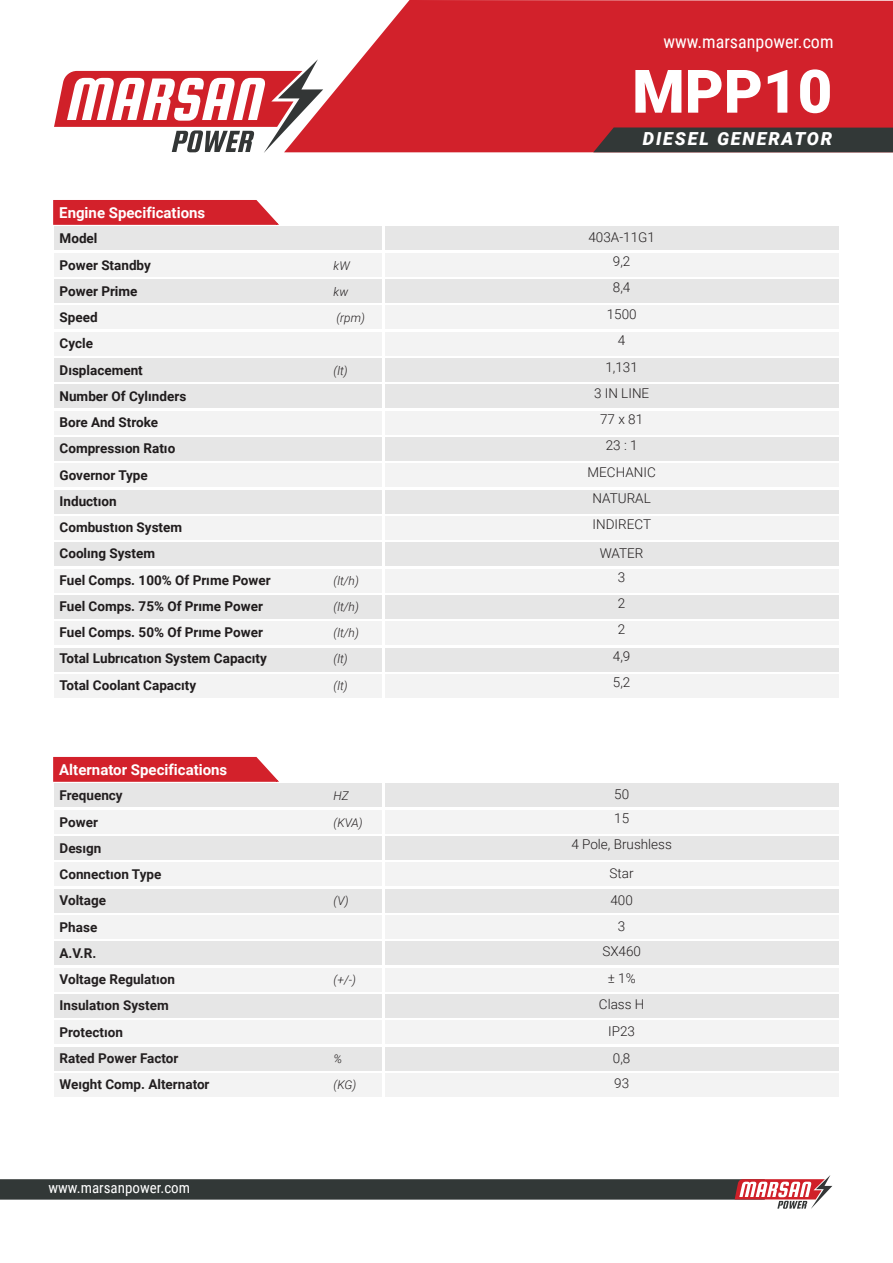
<style>
.page{position:relative;width:893px;height:1263px;background:#fff}
.page>*{position:absolute;margin:0;border:0;box-sizing:border-box;transform-origin:0 0}
.t1{font:900 60px "Roboto";color:#fff}
.t2{font:18px "Roboto Condensed";color:#fff}
.t3{font:italic 900 18px "Roboto";letter-spacing:.1em;color:#fff}
.t4{font:700 15px "Roboto";color:#fff}
.t5{font:15px "Roboto Condensed";color:#fff}
.t6{font:700 13.5px "Roboto";color:#231f20}
.t7{font:300 13.5px "Roboto";color:#231f20}
.t8{font:italic 300 12px "Roboto";color:#231f20}
</style>
<div class="page">
<div style="left:54px;top:784px;width:328px;height:23px;background:#e6e6e6"></div>
<div style="left:54px;top:942px;width:328px;height:23px;background:#e6e6e6"></div>
<div style="left:54px;top:836px;width:328px;height:24px;background:#e6e6e6"></div>
<div style="left:54px;top:994px;width:328px;height:23px;background:#e6e6e6"></div>
<div style="left:54px;top:1047px;width:328px;height:23px;background:#e6e6e6"></div>
<div style="left:54px;top:889px;width:328px;height:23px;background:#e6e6e6"></div>
<div style="left:54px;top:810px;width:328px;height:23px;background:#f3f3f3"></div>
<div style="left:54px;top:863px;width:328px;height:23px;background:#f3f3f3"></div>
<div style="left:54px;top:915px;width:328px;height:24px;background:#f3f3f3"></div>
<div style="left:54px;top:968px;width:328px;height:23px;background:#f3f3f3"></div>
<div style="left:54px;top:1020px;width:328px;height:24px;background:#f3f3f3"></div>
<div style="left:54px;top:1073px;width:328px;height:23px;background:#f3f3f3"></div>
<svg style="left:54px;top:70px;width:269px;height:83px"></svg>
<svg style="left:284px;top:0;width:609px;height:152px;background:#d53942"></svg>
<svg style="left:593px;top:127px;width:300px;height:25px;background:#3b3636"></svg>
<div style="left:54px;top:227px;width:328px;height:23px;background:#e6e6e6"></div>
<div style="left:386px;top:227px;width:453px;height:23px;background:#e6e6e6"></div>
<div style="left:386px;top:784px;width:453px;height:23px;background:#e6e6e6"></div>
<div style="left:54px;top:437px;width:328px;height:24px;background:#e6e6e6"></div>
<div style="left:386px;top:437px;width:453px;height:24px;background:#e6e6e6"></div>
<div style="left:386px;top:942px;width:453px;height:23px;background:#e6e6e6"></div>
<div style="left:54px;top:279px;width:328px;height:24px;background:#e6e6e6"></div>
<div style="left:386px;top:279px;width:453px;height:24px;background:#e6e6e6"></div>
<div style="left:386px;top:836px;width:453px;height:24px;background:#e6e6e6"></div>
<div style="left:54px;top:385px;width:328px;height:23px;background:#e6e6e6"></div>
<div style="left:386px;top:385px;width:453px;height:23px;background:#e6e6e6"></div>
<div style="left:54px;top:490px;width:328px;height:23px;background:#e6e6e6"></div>
<div style="left:386px;top:490px;width:453px;height:23px;background:#e6e6e6"></div>
<div style="left:386px;top:994px;width:453px;height:23px;background:#e6e6e6"></div>
<div style="left:386px;top:1047px;width:453px;height:23px;background:#e6e6e6"></div>
<div style="left:54px;top:595px;width:328px;height:24px;background:#e6e6e6"></div>
<div style="left:386px;top:595px;width:453px;height:24px;background:#e6e6e6"></div>
<div style="left:54px;top:648px;width:328px;height:23px;background:#e6e6e6"></div>
<div style="left:386px;top:648px;width:453px;height:23px;background:#e6e6e6"></div>
<div style="left:54px;top:358px;width:328px;height:24px;background:#e6e6e6"></div>
<div style="left:386px;top:358px;width:453px;height:24px;background:#e6e6e6"></div>
<div style="left:386px;top:889px;width:453px;height:23px;background:#e6e6e6"></div>
<div style="left:54px;top:543px;width:328px;height:23px;background:#e6e6e6"></div>
<div style="left:386px;top:543px;width:453px;height:23px;background:#e6e6e6"></div>
<div style="left:54px;top:253px;width:328px;height:23px;background:#f3f3f3"></div>
<div style="left:386px;top:253px;width:453px;height:23px;background:#f3f3f3"></div>
<div style="left:386px;top:810px;width:453px;height:23px;background:#f3f3f3"></div>
<div style="left:54px;top:332px;width:328px;height:23px;background:#f3f3f3"></div>
<div style="left:386px;top:332px;width:453px;height:23px;background:#f3f3f3"></div>
<div style="left:54px;top:464px;width:328px;height:23px;background:#f3f3f3"></div>
<div style="left:386px;top:464px;width:453px;height:23px;background:#f3f3f3"></div>
<div style="left:54px;top:569px;width:328px;height:23px;background:#f3f3f3"></div>
<div style="left:386px;top:569px;width:453px;height:23px;background:#f3f3f3"></div>
<div style="left:54px;top:621px;width:328px;height:24px;background:#f3f3f3"></div>
<div style="left:386px;top:621px;width:453px;height:24px;background:#f3f3f3"></div>
<div style="left:54px;top:674px;width:328px;height:23px;background:#f3f3f3"></div>
<div style="left:386px;top:674px;width:453px;height:23px;background:#f3f3f3"></div>
<div style="left:54px;top:306px;width:328px;height:23px;background:#f3f3f3"></div>
<div style="left:386px;top:306px;width:453px;height:23px;background:#f3f3f3"></div>
<div style="left:386px;top:863px;width:453px;height:23px;background:#f3f3f3"></div>
<div style="left:54px;top:411px;width:328px;height:23px;background:#f3f3f3"></div>
<div style="left:386px;top:411px;width:453px;height:23px;background:#f3f3f3"></div>
<div style="left:386px;top:915px;width:453px;height:24px;background:#f3f3f3"></div>
<div style="left:54px;top:516px;width:328px;height:24px;background:#f3f3f3"></div>
<div style="left:386px;top:516px;width:453px;height:24px;background:#f3f3f3"></div>
<div style="left:386px;top:968px;width:453px;height:23px;background:#f3f3f3"></div>
<div style="left:386px;top:1020px;width:453px;height:24px;background:#f3f3f3"></div>
<div style="left:386px;top:1073px;width:453px;height:23px;background:#f3f3f3"></div>
<svg style="left:53px;top:200px;width:226px;height:25px;background:#d52d36"></svg>
<svg style="left:53px;top:756px;width:226px;height:26px;background:#d6353e"></svg>
<svg style="left:0;top:1175px;width:832px;height:34px"></svg>
<p class="t4" style="left:59px;top:202px;width:148px">Engine Specifications</p>
<p class="t6" style="left:60px;top:229px;width:39px">Model</p>
<p class="t6" style="left:60px;top:255px;width:93px">Power Standby</p>
<p class="t6" style="left:60px;top:282px;width:79px">Power Prime</p>
<p class="t6" style="left:60px;top:308px;width:40px">Speed</p>
<p class="t6" style="left:60px;top:334px;width:35px">Cycle</p>
<p class="t6" style="left:60px;top:360px;width:85px">Dısplacement</p>
<p class="t6" style="left:60px;top:387px;width:128px">Number Of Cylınders</p>
<p class="t6" style="left:60px;top:413px;width:100px">Bore And Stroke</p>
<p class="t6" style="left:60px;top:439px;width:117px">Compressıon Ratıo</p>
<p class="t6" style="left:60px;top:465px;width:90px">Governor Type</p>
<p class="t6" style="left:60px;top:492px;width:59px">Inductıon</p>
<p class="t6" style="left:60px;top:518px;width:124px">Combustıon System</p>
<p class="t6" style="left:60px;top:544px;width:97px">Coolıng System</p>
<p class="t6" style="left:60px;top:570px;width:213px">Fuel Comps. 100% Of Prıme Power</p>
<p class="t6" style="left:60px;top:597px;width:205px">Fuel Comps. 75% Of Prıme Power</p>
<p class="t6" style="left:60px;top:623px;width:205px">Fuel Comps. 50% Of Prıme Power</p>
<p class="t6" style="left:60px;top:649px;width:209px">Total Lubrıcatıon System Capacıty</p>
<p class="t6" style="left:60px;top:675px;width:138px">Total Coolant Capacıty</p>
<p class="t4" style="left:59px;top:759px;width:170px">Alternator Specifications</p>
<p class="t6" style="left:60px;top:786px;width:65px">Frequency</p>
<p class="t6" style="left:60px;top:812px;width:40px">Power</p>
<p class="t6" style="left:60px;top:838px;width:43px">Desıgn</p>
<p class="t6" style="left:60px;top:865px;width:103px">Connectıon Type</p>
<p class="t6" style="left:60px;top:891px;width:48px">Voltage</p>
<p class="t6" style="left:60px;top:917px;width:39px">Phase</p>
<p class="t6" style="left:60px;top:943px;width:38px">A.V.R.</p>
<p class="t6" style="left:60px;top:970px;width:117px">Voltage Regulatıon</p>
<p class="t6" style="left:60px;top:996px;width:111px">Insulatıon System</p>
<p class="t6" style="left:60px;top:1022px;width:65px">Protectıon</p>
<p class="t6" style="left:60px;top:1048px;width:120px">Rated Power Factor</p>
<p class="t6" style="left:60px;top:1075px;width:151px">Weıght Comp. Alternator</p>
<p class="t5" style="left:48px;top:1177px;width:143px">www.marsanpower.com</p>
<p class="t8" style="left:334px;top:257px;width:18px">kW</p>
<p class="t8" style="left:334px;top:283px;width:16px">kw</p>
<p class="t8" style="left:337px;top:309px;width:30px">(rpm)</p>
<p class="t8" style="left:334px;top:362px;width:16px">(lt)</p>
<p class="t8" style="left:334px;top:572px;width:27px">(lt/h)</p>
<p class="t8" style="left:334px;top:598px;width:27px">(lt/h)</p>
<p class="t8" style="left:334px;top:624px;width:27px">(lt/h)</p>
<p class="t8" style="left:334px;top:651px;width:16px">(lt)</p>
<p class="t8" style="left:334px;top:677px;width:16px">(lt)</p>
<p class="t8" style="left:334px;top:788px;width:17px">HZ</p>
<p class="t8" style="left:334px;top:814px;width:31px">(KVA)</p>
<p class="t8" style="left:334px;top:893px;width:17px">(V)</p>
<p class="t8" style="left:334px;top:971px;width:24px">(+/-)</p>
<p class="t8" style="left:334px;top:1050px;width:10px">%</p>
<p class="t8" style="left:334px;top:1076px;width:24px">(KG)</p>
<p class="t2" style="left:664px;top:29px;width:171px">www.marsanpower.com</p>
<p class="t1" style="left:632px;top:49px;width:202px">MPP10</p>
<p class="t3" style="left:643px;top:126px;width:191px">DIESEL GENERATOR</p>
<p class="t7" style="left:588px;top:228px;width:68px">403A-11G1</p>
<p class="t7" style="left:613px;top:252px;width:19px">9,2</p>
<p class="t7" style="left:613px;top:278px;width:19px">8,4</p>
<p class="t7" style="left:607px;top:304px;width:31px">1500</p>
<p class="t7" style="left:618px;top:331px;width:9px">4</p>
<p class="t7" style="left:605px;top:358px;width:34px">1,131</p>
<p class="t7" style="left:594px;top:383px;width:57px">3 IN LINE</p>
<p class="t7" style="left:600px;top:410px;width:45px">77 x 81</p>
<p class="t7" style="left:606px;top:436px;width:33px">23 : 1</p>
<p class="t7" style="left:588px;top:463px;width:70px">MECHANIC</p>
<p class="t7" style="left:592px;top:489px;width:60px">NATURAL</p>
<p class="t7" style="left:593px;top:515px;width:60px">INDIRECT</p>
<p class="t7" style="left:600px;top:544px;width:45px">WATER</p>
<p class="t7" style="left:618px;top:567px;width:9px">3</p>
<p class="t7" style="left:618px;top:594px;width:9px">2</p>
<p class="t7" style="left:618px;top:620px;width:9px">2</p>
<p class="t7" style="left:613px;top:646px;width:19px">4,9</p>
<p class="t7" style="left:613px;top:673px;width:19px">5,2</p>
<p class="t7" style="left:614px;top:784px;width:16px">50</p>
<p class="t7" style="left:614px;top:809px;width:16px">15</p>
<p class="t7" style="left:571px;top:835px;width:102px">4 Pole, Brushless</p>
<p class="t7" style="left:610px;top:863px;width:26px">Star</p>
<p class="t7" style="left:610px;top:891px;width:24px">400</p>
<p class="t7" style="left:618px;top:917px;width:9px">3</p>
<p class="t7" style="left:602px;top:941px;width:40px">SX460</p>
<p class="t7" style="left:608px;top:969px;width:29px">± 1%</p>
<p class="t7" style="left:599px;top:994px;width:47px">Class H</p>
<p class="t7" style="left:608px;top:1022px;width:28px">IP23</p>
<p class="t7" style="left:613px;top:1048px;width:19px">0,8</p>
<p class="t7" style="left:614px;top:1074px;width:16px">93</p>
</div>
